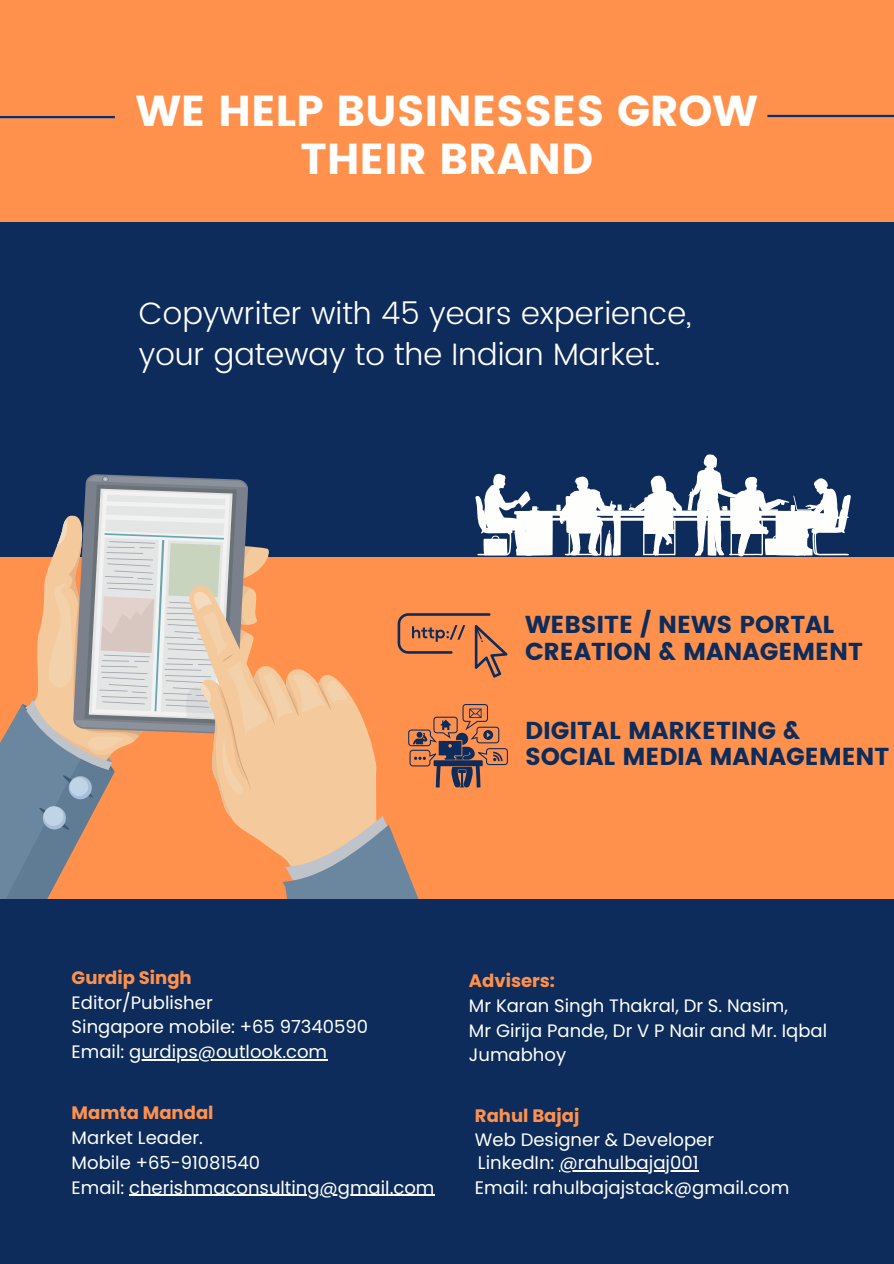
<style>
.page{position:relative;width:894px;height:1264px;background:#fff}
.page>*{position:absolute;margin:0;border:0;box-sizing:border-box;transform-origin:0 0}
.t1{font:43.35px/47.2px "Poppins";letter-spacing:-.005em;color:#fff;text-align:center}
.t2{font:300 30.9px/41.5px "Poppins";color:#fff}
.t3{font:24.45px/26.4px "Poppins";letter-spacing:-.005em;color:#0d2c5b}
.t4{font:18.15px "Poppins";color:#fff}
.t5{font:18px/24.8px "Poppins";color:#fefffc}
.t6{font:700 18px "Poppins";color:#ff914d}
</style>
<div class="page">
<div style="left:0;top:0;width:893px;height:1263px;background:#ff914d"></div>
<div style="left:0;top:223px;width:893px;height:334px;background:#0d2c5b"></div>
<div style="left:0;top:899px;width:893px;height:364px;background:#0d2c5b"></div>
<svg style="left:0;top:454px;width:850px;height:445px"></svg>
<hr style="left:129px;top:1059px;width:198px;height:1px;background:#fefffc">
<hr style="left:129px;top:1194px;width:305px;height:1px;background:#fefffc">
<hr style="left:559px;top:1170px;width:139px;height:1px;background:#fff">
<hr style="left:767px;top:115px;width:126px;height:2px;background:#053174">
<hr style="left:0;top:116px;width:115px;height:2px;background:#053174">
<p class="t1" style="left:136px;top:88px;width:623px">WE HELP BUSINESSES GROW<br>THEIR BRAND</p>
<p class="t2" style="left:139px;top:292px;width:554px">Copywriter with 45 years experience, your gateway to the Indian Market.</p>
<p class="t3" style="left:525px;top:611px;width:339px">WEBSITE / NEWS PORTAL<br>CREATION &amp; MANAGEMENT</p>
<p class="t3" style="left:525px;top:717px;width:366px">DIGITAL MARKETING &amp;<br>SOCIAL MEDIA MANAGEMENT</p>
<h1 class="t6" style="left:72px;top:964px;width:121px">Gurdip Singh</h1>
<h2 class="t5" style="left:72px;top:989px;width:142px">Editor/Publisher</h2>
<p class="t5" style="left:72px;top:1014px;width:298px">Singapore mobile: +65 97340590</p>
<p class="t5" style="left:72px;top:1039px;width:257px">Email: gurdips@outlook.com</p>
<p class="t6" style="left:72px;top:1100px;width:143px">Mamta Mandal</p>
<p class="t5" style="left:72px;top:1125px;width:133px">Market Leader.</p>
<p class="t5" style="left:72px;top:1150px;width:190px">Mobile +65-91081540</p>
<p class="t5" style="left:72px;top:1174px;width:364px">Email: cherishmaconsulting@gmail.com</p>
<h3 class="t6" style="left:469px;top:968px;width:88px">Advisers:</h3>
<p class="t5" style="left:469px;top:993px;width:320px">Mr Karan Singh Thakral, Dr S. Nasim,</p>
<h3 class="t5" style="left:469px;top:1017px;width:359px">Mr Girija Pande, Dr V P Nair and Mr. Iqbal<br>Jumabhoy</h3>
<p class="t6" style="left:475px;top:1102px;width:106px">Rahul Bajaj</p>
<p class="t5" style="left:475px;top:1127px;width:241px">Web Designer &amp; Developer</p>
<p class="t4" style="left:475px;top:1174px;width:316px">Email: rahulbajajstack@gmail.com</p>
<p class="t4" style="left:478px;top:1150px;width:222px">LinkedIn: @rahulbajaj001</p>
</div>
